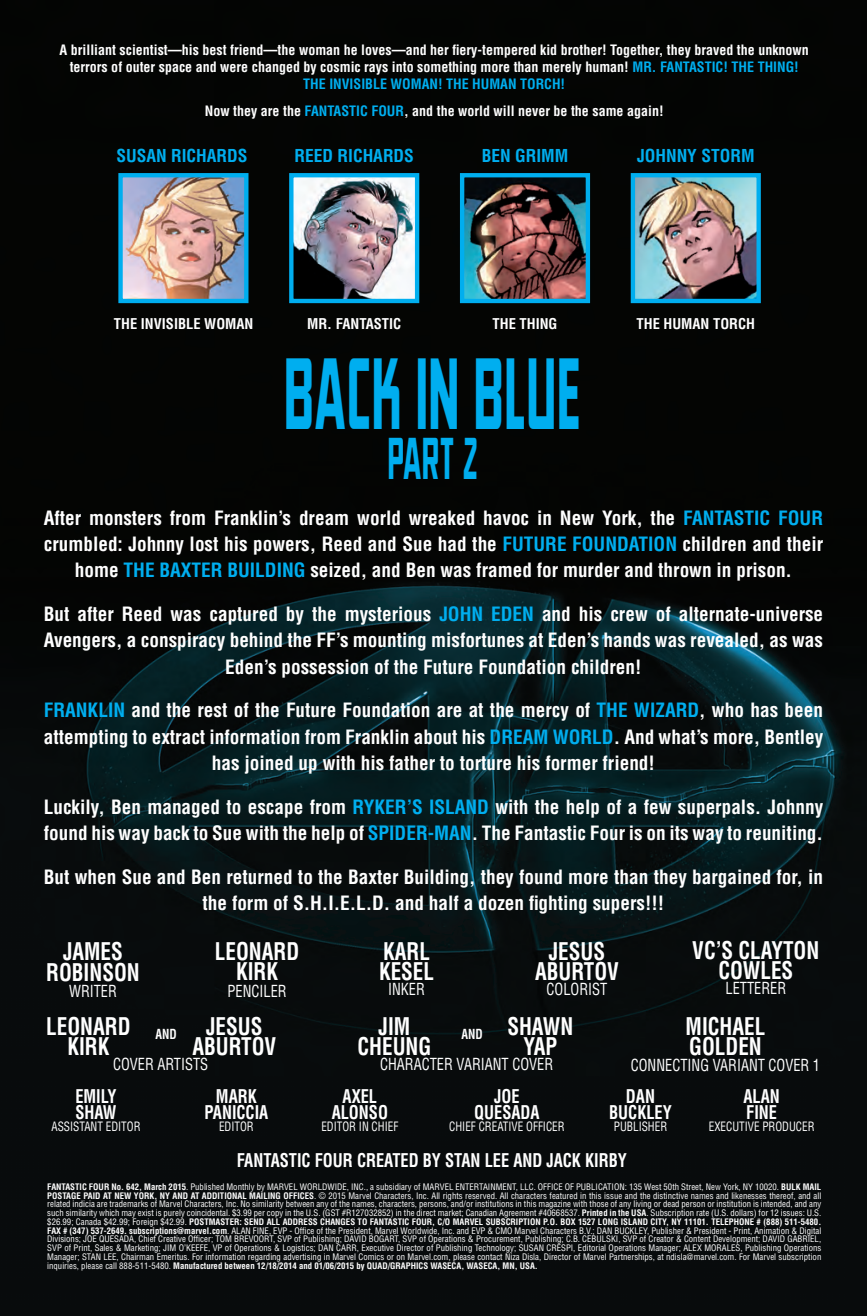
<style>
.page{position:relative;width:867px;height:1316px;background:#fff}
.page>*{position:absolute;margin:0;border:0;box-sizing:border-box;transform-origin:0 0}
.t1{font:91.7px "CC Elephantmen";color:#00aeef;scale:.5 1}
.t2{font:53.55px "CC Elephantmen";color:#00aeef;scale:.5 1}
.t3{font:700 condensed 23.8px/19.9px "Helvetica";color:#fff;text-align:center;scale:.89 1}
.t4{font:700 condensed 19.25px/26.2px "Helvetica";color:#fff;text-align:center}
.t5{font:700 condensed 18.38px/15.4px "Helvetica";color:#fff;text-align:center;scale:.89 1}
.t6{font:700 condensed 17.32px "Helvetica";color:#00aeef}
.t7{font:condensed 16.28px "Helvetica";color:#fff;scale:.89 1}
.t8{font:700 condensed 14.53px "Helvetica";color:#fff}
.t9{font:700 condensed 14px/16.8px "Helvetica";color:#fff;text-align:center}
.t10{font:condensed 12.6px "Helvetica";color:#fff;scale:.89 1}
.t11{font:condensed 8.75px/8.8px "Helvetica";color:#fff;text-align:justify}
.s1{color:#00aeef}
.s2{font-weight:700}
</style>
<div class="page">
<img style="left:0;top:0;width:866px;height:1315px">
<img style="left:123px;top:178px;width:120px;height:120px">
<div style="left:118px;top:173px;width:130px;height:130px;border:4px solid #00aeef"></div>
<img style="left:294px;top:178px;width:120px;height:120px">
<div style="left:289px;top:173px;width:130px;height:130px;border:4px solid #00aeef"></div>
<img style="left:465px;top:178px;width:120px;height:120px">
<div style="left:460px;top:173px;width:130px;height:130px;border:4px solid #00aeef"></div>
<img style="left:635px;top:178px;width:120px;height:120px">
<div style="left:630px;top:173px;width:130px;height:130px;border:4px solid #00aeef"></div>
<p class="t9" style="left:60px;top:41px;width:750px">A brilliant scientist—his best friend—the woman he loves—and her fiery-tempered kid brother! Together, they braved the unknown terrors of outer space and were changed by cosmic rays into something more than merely human! <span class="s1">MR. FANTASTIC! THE THING!<br>THE INvISIBLE WOMAN! THE HUMAN TORCH!</span></p>
<h3 class="t9" style="left:205px;top:102px;width:460px">Now they are the <span class="s1">FANTASTIC FOUR</span>, and the world will never be the same again!</h3>
<h3 class="t6" style="left:116px;top:145px;width:132px">SUSAN RICHARDS</h3>
<h3 class="t6" style="left:294px;top:145px;width:121px">REED RICHARDS</h3>
<h3 class="t6" style="left:481px;top:145px;width:88px">BEN GRIMM</h3>
<h3 class="t6" style="left:636px;top:145px;width:119px">JOHNNY STORM</h3>
<h3 class="t8" style="left:114px;top:314px;width:141px">THE INvISIBLE WOMAN</h3>
<h3 class="t8" style="left:307px;top:314px;width:96px">MR. FANTASTIC</h3>
<h3 class="t8" style="left:492px;top:314px;width:66px">THE THING</h3>
<h3 class="t8" style="left:636px;top:314px;width:120px">THE HUMAN TORCH</h3>
<h1 class="t1" style="left:284px;top:357px;width:597px">BACK IN BLUE</h1>
<h2 class="t2" style="left:388px;top:437px;width:184px">PART 2</h2>
<p class="t4" style="left:44px;top:504px;width:780px">After monsters from Franklin’s dream world wreaked havoc in New York, the <span class="s1">FANTASTIC FOUR </span>crumbled: Johnny lost his powers, Reed and Sue had the <span class="s1">FUTURE FOUNDATION</span> children and their home <span class="s1">THE BAXTER BUILDING</span> seized, and Ben was framed for murder and thrown in prison.</p>
<p class="t4" style="left:44px;top:600px;width:780px">But after Reed was captured by the mysterious <span class="s1">JOHN EDEN</span> and his crew of alternate-universe<br>Avengers, a conspiracy behind the FF’s mounting misfortunes at Eden’s hands was revealed, as was<br>Eden’s possession of the Future Foundation children!</p>
<p class="t4" style="left:44px;top:697px;width:780px"><span class="s1">FRANKLIN</span> and the rest of the Future Foundation are at the mercy of <span class="s1">THE WIZARD</span>, who has been attempting to extract information from Franklin about his <span class="s1">DREAM WORLD</span>. And what’s more, Bentley has joined up with his father to torture his former friend!</p>
<h3 class="t4" style="left:44px;top:793px;width:780px;text-align:left">Luckily, Ben managed to escape from <span class="s1">RYKER’S ISLAND</span> with the help of a few superpals. Johnny found his way back to Sue with the help of <span class="s1">SPIDER-MAN</span>. The Fantastic Four is on its way to reuniting.</h3>
<h3 class="t4" style="left:44px;top:863px;width:780px">But when Sue and Ben returned to the Baxter Building, they found more than they bargained for, in the form of S.H.I.E.L.D. and half a dozen fighting supers!!!</h3>
<h3 class="t3" style="left:46px;top:940px;width:107px;line-height:21.3px">JAMES<br>ROBINSON</h3>
<h3 class="t7" style="left:69px;top:980px;width:55px">WRITER</h3>
<h3 class="t3" style="left:215px;top:940px;width:96px">LEONARD<br>KIRK</h3>
<h3 class="t7" style="left:227px;top:980px;width:68px">PENCILER</h3>
<h3 class="t3" style="left:46px;top:1015px;width:96px">LEONARD<br>KIRK</h3>
<h3 class="t3" style="left:192px;top:1015px;width:96px;text-align:left;text-indent:-37px"><sub>AND</sub> JESUS<br>ABURTOv</h3>
<h3 class="t7" style="left:113px;top:1053px;width:108px">COVER ARTISTS</h3>
<h3 class="t3" style="left:379px;top:940px;width:63px;text-align:left">KARL<br>KESEL</h3>
<h3 class="t7" style="left:388px;top:979px;width:43px">INKER</h3>
<h3 class="t3" style="left:535px;top:940px;width:96px">JESUS<br>ABURTOv</h3>
<h3 class="t7" style="left:546px;top:979px;width:70px">COLORIST</h3>
<h3 class="t3" style="left:357px;top:1015px;width:84px">JIM<br>CHEUNG</h3>
<h3 class="t3" style="left:523px;top:1015px;width:58px;text-align:left;text-indent:-62px"><sub>AND</sub> SHAWN<br>YAP</h3>
<h3 class="t7" style="left:380px;top:1053px;width:196px">CHARACTER VARIANT COVER</h3>
<h3 class="t3" style="left:692px;top:939px;width:144px">vC’S CLAYTON<br>COWLES</h3>
<h3 class="t7" style="left:725px;top:978px;width:70px">LETTERER</h3>
<h3 class="t3" style="left:685px;top:1015px;width:91px;text-align:left">MICHAEL<br>GOLDEN</h3>
<h3 class="t7" style="left:630px;top:1054px;width:214px">CONNECTING VARIANT COVER 1</h3>
<h3 class="t5" style="left:75px;top:1088px;width:48px;text-align:left">EMILY<br>SHAW</h3>
<h3 class="t10" style="left:51px;top:1117px;width:101px">ASSISTANT EDITOR</h3>
<h3 class="t5" style="left:474px;top:1088px;width:75px">JOE<br>QUESADA</h3>
<h3 class="t10" style="left:449px;top:1117px;width:131px">CHIEF CREATIVE OFFICER</h3>
<h3 class="t5" style="left:204px;top:1088px;width:73px">MARK<br>PANICCIA</h3>
<h3 class="t10" style="left:219px;top:1117px;width:41px">EDITOR</h3>
<h3 class="t5" style="left:331px;top:1088px;width:65px">AXEL<br>ALONSO</h3>
<h3 class="t10" style="left:321px;top:1117px;width:88px">EDITOR IN CHIEF</h3>
<h3 class="t5" style="left:237px;top:1151px;width:440px">FANTASTIC FOUR CREATED BY STAN LEE AND JACK KIRBY</h3>
<h3 class="t5" style="left:609px;top:1088px;width:72px">DAN<br>BUCKLEY</h3>
<h3 class="t10" style="left:613px;top:1117px;width:61px">PUBLISHER</h3>
<h3 class="t5" style="left:743px;top:1088px;width:42px;text-align:left">ALAN<br>FINE</h3>
<h3 class="t10" style="left:708px;top:1117px;width:120px">EXECUTIVE PRODUCER</h3>
<p class="t11" style="left:47px;top:1181px;width:775px"><span class="s2">FANTASTIC FOUR No. 642, March 2015</span>. Published Monthly by MARVEL WORLDWIDE, INC., a subsidiary of MARVEL ENTERTAINMENT, LLC. OFFICE OF PUBLICATION: 135 West 50th Street, New York, NY 10020. <span class="s2">BULK MAIL POSTAGE PAID AT NEW YORK, NY AND AT ADDITIONAL MAILING OFFICES</span>. © 2015 Marvel Characters, Inc. All rights reserved. All characters featured in this issue and the distinctive names and likenesses thereof, and all related indicia are trademarks of Marvel Characters, Inc. No similarity between any of the names, characters, persons, and/or institutions in this magazine with those of any living or dead person or institution is intended, and any such similarity which may exist is purely coincidental. $3.99 per copy in the U.S. (GST #R127032852) in the direct market; Canadian Agreement #40668537. <span class="s2">Printed in the USA</span>. Subscription rate (U.S. dollars) for 12 issues: U.S. $26.99; Canada $42.99; Foreign $42.99. <span class="s2">POSTMASTER: SEND ALL ADDRESS CHANGES TO FANTASTIC FOUR, C/O MARvEL SUBSCRIPTION P.O. BOX 1527 LONG ISLAND CITY, NY 11101. TELEPHONE # (888) 511-5480.<br>FAX # (347) 537-2649. subscriptions@marvel.com</span>. ALAN FINE, EVP - Office of the President, Marvel Worldwide, Inc. and EVP &amp; CMO Marvel Characters B.V.; DAN BUCKLEY, Publisher &amp; President - Print, Animation &amp; Digital Divisions; JOE QUESADA, Chief Creative Officer; TOM BREVOORT, SVP of Publishing; DAVID BOGART, SVP of Operations &amp; Procurement, Publishing; C.B. CEBULSKI, SVP of Creator &amp; Content Development; DAVID GABRIEL, SVP of Print, Sales &amp; Marketing; JIM O’KEEFE, VP of Operations &amp; Logistics; DAN CARR, Executive Director of Publishing Technology; SUSAN CRESPI, Editorial Operations Manager; ALEX MORALES, Publishing Operations Manager; STAN LEE, Chairman Emeritus. For information regarding advertising in Marvel Comics or on Marvel.com, please contact Niza Disla, Director of Marvel Partnerships, at ndisla@marvel.com. For Marvel subscription inquiries, please call 888-511-5480. <span class="s2">Manufactured between 12/18/2014 and 01/06/2015 by QUAD/GRAPHICS WASECA, WASECA, MN, USA.</span></p>
</div>
